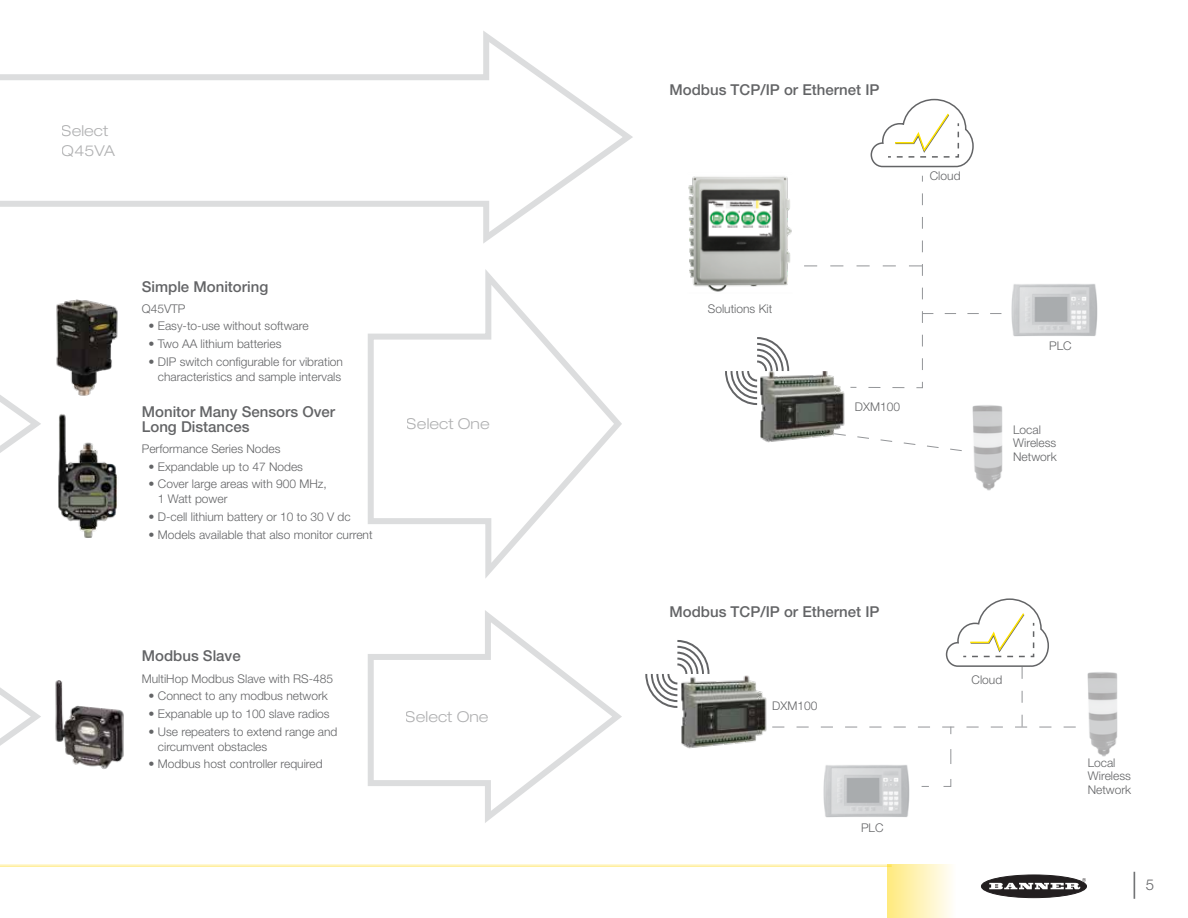
<style>
.page{position:relative;width:1188px;height:918px;background:#fff}
.page>*{position:absolute;margin:0;border:0;box-sizing:border-box;transform-origin:0 0}
.t1{font:300 27px "Helvetica Neue LT Pro";color:#636466}
.t2{font:500 15px/15px "Helvetica Neue LT Pro";color:#636466}
.t3{font:300 expanded 15px/19.5px "Helvetica Neue LT Pro";color:#636466}
.t4{font:300 12px/13.5px "Helvetica Neue LT Pro";color:#636466}
.s1{font-size:15px}
</style>
<div class="page">
<div style="left:887px;top:864px;width:69px;height:54px;background:linear-gradient(to right,#ffea7d,#fffefd)"></div>
<div style="left:981px;top:875px;width:106px;height:23px;background:#231f20;border-radius:50%"></div>
<div style="left:981px;top:875px;width:106px;height:23px;border:1px solid #231f20;border-radius:50%"></div>
<svg style="left:989px;top:878px;width:97px;height:11px"></svg>
<hr style="left:0;top:864px;width:892px;height:3px;background:#ffd600">
<svg style="left:0;top:395px;width:41px;height:58px"></svg>
<svg style="left:368px;top:610px;width:254px;height:213px"></svg>
<svg style="left:368px;top:269px;width:254px;height:309px"></svg>
<svg style="left:806px;top:175px;width:195px;height:213px"></svg>
<svg style="left:0;top:687px;width:41px;height:59px"></svg>
<svg style="left:0;top:31px;width:633px;height:212px"></svg>
<img style="left:972px;top:405px;width:31px;height:86px">
<img style="left:1087px;top:672px;width:31px;height:85px">
<img style="left:1011px;top:284px;width:87px;height:53px">
<img style="left:823px;top:787px;width:87px;height:31px">
<img style="left:55px;top:680px;width:69px;height:89px">
<img style="left:58px;top:414px;width:59px;height:124px">
<img style="left:38px;top:299px;width:80px;height:97px">
<img style="left:760px;top:371px;width:88px;height:72px">
<svg style="left:725px;top:337px;width:64px;height:68px"></svg>
<img style="left:681px;top:675px;width:86px;height:74px">
<svg style="left:645px;top:640px;width:64px;height:68px"></svg>
<svg style="left:870px;top:98px;width:104px;height:70px"></svg>
<svg style="left:772px;top:598px;width:304px;height:189px"></svg>
<img style="left:688px;top:176px;width:118px;height:116px">
<svg style="left:833px;top:433px;width:129px;height:18px"></svg>
<p class="t3" style="left:62px;top:121px;width:55px">Select<br>Q45VA</p>
<p class="t2" style="left:142px;top:279px;width:128px">Simple Monitoring</p>
<p class="t4" style="left:142px;top:301px;width:45px">Q45VTP</p>
<p class="t4" style="left:149px;top:319px;width:162px">• Easy-to-use without software</p>
<p class="t4" style="left:149px;top:337px;width:134px">• Two AA lithium batteries</p>
<p class="t4" style="left:149px;top:354px;width:196px;line-height:15px;text-align:right">• DIP switch configurable for vibration characteristics and sample intervals</p>
<p class="t2" style="left:142px;top:404px;width:195px">Monitor Many Sensors Over<br>Long Distances</p>
<p class="t4" style="left:142px;top:442px;width:140px">Performance Series Nodes</p>
<p class="t4" style="left:149px;top:459px;width:156px">• Expandable up to 47 Nodes</p>
<p class="t4" style="left:158px;top:476px;width:170px;line-height:15px;text-indent:-9px">• Cover large areas with 900 MHz,<br>1 Watt power</p>
<p class="t4" style="left:149px;top:510px;width:204px">• D-cell lithium battery or 10 to 30 V dc</p>
<p class="t4" style="left:149px;top:528px;width:226px">• Models available that also monitor current</p>
<p class="t3" style="left:407px;top:414px;width:84px">Select One</p>
<p class="t2" style="left:142px;top:648px;width:100px">Modbus Slave</p>
<p class="t4" style="left:142px;top:671px;width:193px">MultiHop Modbus Slave with RS-485</p>
<p class="t4" style="left:149px;top:689px;width:181px">• Connect to any modbus network</p>
<p class="t4" style="left:149px;top:707px;width:183px">• Expanable up to 100 slave radios</p>
<p class="t4" style="left:158px;top:724px;width:181px;line-height:15px;text-indent:-9px">• Use repeaters to extend range and circumvent obstacles</p>
<p class="t4" style="left:149px;top:757px;width:176px">• Modbus host controller required</p>
<p class="t3" style="left:406px;top:707px;width:84px">Select One</p>
<p class="t2" style="left:670px;top:82px;width:212px">Modbus TCP/IP or Ethernet IP</p>
<p class="t4" style="left:930px;top:169px;width:32px">Cloud</p>
<p class="t4" style="left:708px;top:301px;width:66px">Solutions Kit</p>
<p class="t4" style="left:855px;top:399px;width:47px">DXM100</p>
<p class="t4" style="left:1049px;top:339px;width:24px">PLC</p>
<p class="t4" style="left:1013px;top:422px;width:45px">Local<br>Wireless<br>Network</p>
<p class="t2" style="left:670px;top:604px;width:212px">Modbus TCP/IP or Ethernet IP</p>
<p class="t4" style="left:772px;top:699px;width:47px">DXM100</p>
<p class="t4" style="left:861px;top:821px;width:24px">PLC</p>
<p class="t4" style="left:972px;top:673px;width:32px">Cloud</p>
<p class="t4" style="left:1088px;top:756px;width:45px">Local<br>Wireless<br>Network</p>
<h1 class="t1" style="left:1132px;top:867px;width:24px">| <span class="s1">5</span></h1>
</div>
